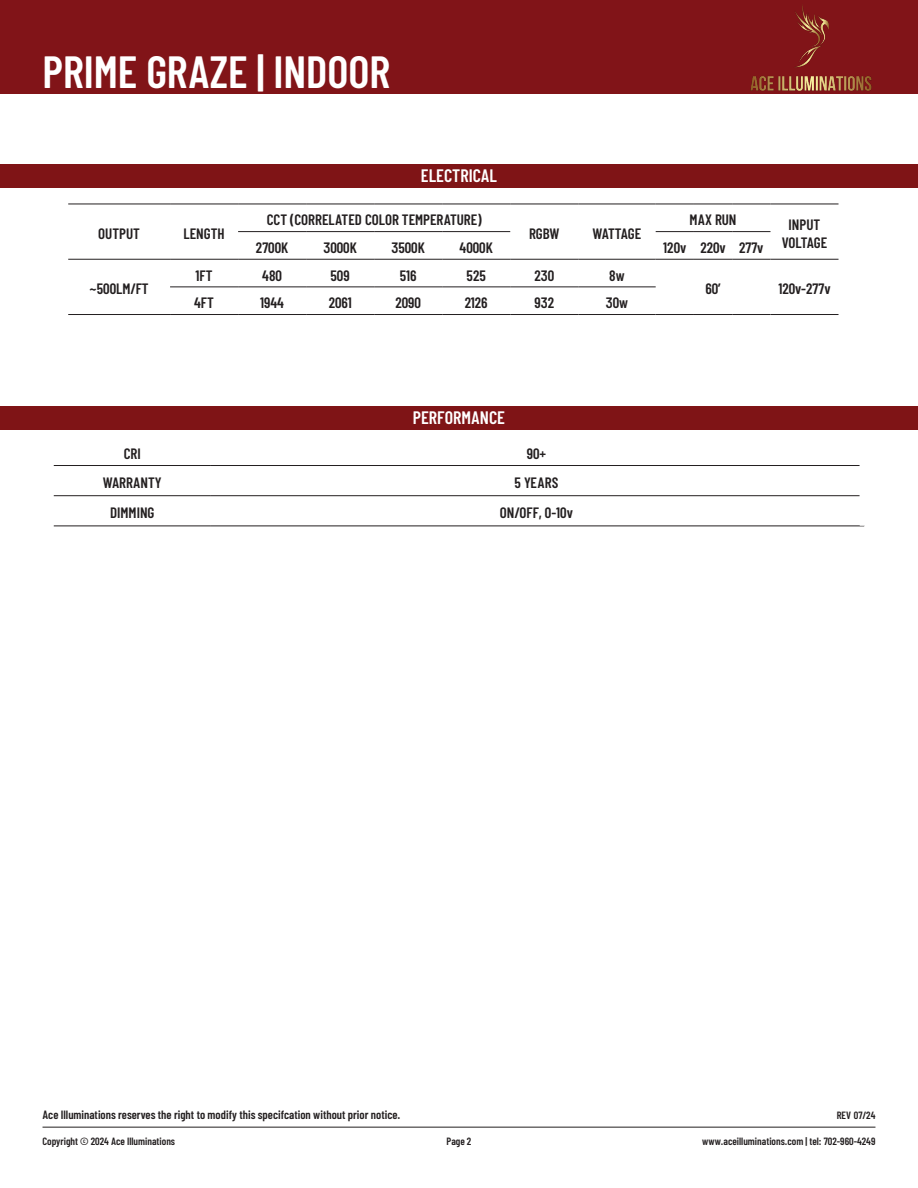
<style>
.page{position:relative;width:918px;height:1188px;background:#fff}
.page>*{position:absolute;margin:0;border:0;box-sizing:border-box;transform-origin:0 0}
.t1{font:600 45px "Barlow Condensed";color:#fff}
.Body_-_title{font:600 18px "Barlow Condensed";color:#fff}
.Table_-_data_-_black{font:600 15px "Barlow Condensed";color:#231f20}
.Table_-_data_number_-_black{font:600 15px "Barlow Condensed";color:#231f20}
.Table_-_subtitle_-_black{font:600 15px "Barlow Condensed";color:#231f20}
.Table_-_data_number_-_black-2{font:600 15px "Barlow Condensed";letter-spacing:-.03em;color:#231f20}
.t2{font:600 12px "Barlow Condensed";color:#231f20}
.t3{font:600 10.5px "Barlow Condensed";color:#231f20}
</style>
<div class="page">
<div style="left:0;top:0;width:918px;height:94px;background:#811418"></div>
<hr style="left:43px;top:1127px;width:832px;height:1px;background:#231f20">
<img style="left:750px;top:5px;width:122px;height:86px">
<div style="left:0;top:164px;width:918px;height:24px;background:#7f1416"></div>
<div style="left:0;top:406px;width:918px;height:24px;background:#7f1416"></div>
<hr style="left:54px;top:465px;width:157px;height:1px;background:#231f20">
<hr style="left:211px;top:465px;width:649px;height:1px;background:#231f20">
<hr style="left:54px;top:495px;width:157px;height:1px;background:#231f20">
<hr style="left:211px;top:495px;width:649px;height:1px;background:#231f20">
<hr style="left:54px;top:526px;width:157px;height:1px;background:#231f20">
<hr style="left:211px;top:526px;width:653px;height:1px;background:#231f20">
<hr style="left:238px;top:231px;width:68px;height:1px;background:#231f20">
<hr style="left:306px;top:231px;width:68px;height:1px;background:#231f20">
<hr style="left:374px;top:231px;width:68px;height:1px;background:#231f20">
<hr style="left:442px;top:231px;width:68px;height:1px;background:#231f20">
<hr style="left:656px;top:231px;width:38px;height:1px;background:#231f20">
<hr style="left:694px;top:231px;width:38px;height:1px;background:#231f20">
<hr style="left:732px;top:231px;width:38px;height:1px;background:#231f20">
<hr style="left:68px;top:259px;width:102px;height:1px;background:#231f20">
<hr style="left:170px;top:259px;width:68px;height:1px;background:#231f20">
<hr style="left:238px;top:259px;width:68px;height:1px;background:#231f20">
<hr style="left:306px;top:259px;width:68px;height:1px;background:#231f20">
<hr style="left:374px;top:259px;width:68px;height:1px;background:#231f20">
<hr style="left:442px;top:259px;width:68px;height:1px;background:#231f20">
<hr style="left:510px;top:259px;width:68px;height:1px;background:#231f20">
<hr style="left:578px;top:259px;width:78px;height:1px;background:#231f20">
<hr style="left:656px;top:259px;width:38px;height:1px;background:#231f20">
<hr style="left:694px;top:259px;width:38px;height:1px;background:#231f20">
<hr style="left:732px;top:259px;width:38px;height:1px;background:#231f20">
<hr style="left:770px;top:259px;width:69px;height:1px;background:#231f20">
<hr style="left:170px;top:287px;width:68px;height:1px;background:#231f20">
<hr style="left:238px;top:287px;width:68px;height:1px;background:#231f20">
<hr style="left:306px;top:287px;width:68px;height:1px;background:#231f20">
<hr style="left:374px;top:287px;width:68px;height:1px;background:#231f20">
<hr style="left:442px;top:287px;width:68px;height:1px;background:#231f20">
<hr style="left:510px;top:287px;width:68px;height:1px;background:#231f20">
<hr style="left:578px;top:287px;width:78px;height:1px;background:#231f20">
<hr style="left:68px;top:314px;width:102px;height:1px;background:#231f20">
<hr style="left:170px;top:314px;width:68px;height:1px;background:#231f20">
<hr style="left:238px;top:314px;width:68px;height:1px;background:#231f20">
<hr style="left:306px;top:314px;width:68px;height:1px;background:#231f20">
<hr style="left:374px;top:314px;width:68px;height:1px;background:#231f20">
<hr style="left:442px;top:314px;width:68px;height:1px;background:#231f20">
<hr style="left:510px;top:314px;width:68px;height:1px;background:#231f20">
<hr style="left:578px;top:314px;width:78px;height:1px;background:#231f20">
<hr style="left:656px;top:314px;width:38px;height:1px;background:#231f20">
<hr style="left:694px;top:314px;width:38px;height:1px;background:#231f20">
<hr style="left:732px;top:314px;width:38px;height:1px;background:#231f20">
<hr style="left:770px;top:314px;width:69px;height:1px;background:#231f20">
<hr style="left:68px;top:204px;width:102px;height:1px;background:#231f20">
<hr style="left:170px;top:204px;width:68px;height:1px;background:#231f20">
<hr style="left:238px;top:204px;width:68px;height:1px;background:#231f20">
<hr style="left:306px;top:204px;width:68px;height:1px;background:#231f20">
<hr style="left:374px;top:204px;width:68px;height:1px;background:#231f20">
<hr style="left:442px;top:204px;width:68px;height:1px;background:#231f20">
<hr style="left:510px;top:204px;width:68px;height:1px;background:#231f20">
<hr style="left:578px;top:204px;width:78px;height:1px;background:#231f20">
<hr style="left:656px;top:204px;width:38px;height:1px;background:#231f20">
<hr style="left:694px;top:204px;width:38px;height:1px;background:#231f20">
<hr style="left:732px;top:204px;width:38px;height:1px;background:#231f20">
<hr style="left:770px;top:204px;width:69px;height:1px;background:#231f20">
<h1 class="t1" style="left:43px;top:43px;width:349px">PRIME GRAZE | INDOOR</h1>
<p class="Body_-_title" style="left:421px;top:165px;width:78px">ELECTRICAL</p>
<p class="Table_-_data_-_black" style="left:98px;top:224px;width:43px">OUTPUT</p>
<p class="Table_-_data_-_black" style="left:184px;top:224px;width:43px">LENGTH</p>
<p class="Table_-_data_number_-_black" style="left:267px;top:211px;width:216px">CCT (CORRELATED COLOR TEMPERATURE)</p>
<p class="Table_-_subtitle_-_black" style="left:690px;top:211px;width:48px">MAX RUN</p>
<p class="Table_-_subtitle_-_black" style="left:789px;top:215px;width:33px">INPUT</p>
<p class="Table_-_subtitle_-_black" style="left:782px;top:233px;width:47px">VOLTAGE</p>
<p class="Table_-_data_number_-_black" style="left:529px;top:224px;width:32px">RGBW</p>
<p class="Table_-_data_number_-_black-2" style="left:593px;top:224px;width:50px">WATTAGE</p>
<p class="Table_-_data_number_-_black" style="left:256px;top:238px;width:34px">2700K</p>
<p class="Table_-_data_number_-_black" style="left:323px;top:238px;width:35px">3000K</p>
<p class="Table_-_data_number_-_black" style="left:392px;top:238px;width:35px">3500K</p>
<p class="Table_-_data_number_-_black" style="left:460px;top:238px;width:35px">4000K</p>
<p class="Table_-_subtitle_-_black" style="left:663px;top:238px;width:25px">120v</p>
<p class="Table_-_subtitle_-_black" style="left:700px;top:238px;width:27px">220v</p>
<p class="Table_-_subtitle_-_black" style="left:739px;top:238px;width:26px">277v</p>
<p class="Table_-_data_-_black" style="left:90px;top:280px;width:61px">~500LM/FT</p>
<p class="Table_-_data_-_black" style="left:196px;top:266px;width:18px">1FT</p>
<p class="Table_-_data_-_black" style="left:262px;top:266px;width:21px">480</p>
<p class="Table_-_data_-_black" style="left:331px;top:266px;width:21px">509</p>
<p class="Table_-_data_-_black" style="left:400px;top:266px;width:18px">516</p>
<p class="Table_-_data_-_black" style="left:467px;top:266px;width:21px">525</p>
<p class="Table_-_data_-_black" style="left:534px;top:266px;width:21px">230</p>
<p class="Table_-_data_-_black" style="left:609px;top:266px;width:17px">8w</p>
<p class="Table_-_data_-_black" style="left:194px;top:293px;width:21px">4FT</p>
<p class="Table_-_data_-_black" style="left:260px;top:293px;width:25px">1944</p>
<p class="Table_-_data_-_black" style="left:329px;top:293px;width:24px">2061</p>
<p class="Table_-_data_-_black" style="left:395px;top:293px;width:27px">2090</p>
<p class="Table_-_data_-_black" style="left:465px;top:293px;width:24px">2126</p>
<p class="Table_-_data_-_black" style="left:534px;top:293px;width:21px">932</p>
<p class="Table_-_data_-_black" style="left:606px;top:293px;width:24px">30w</p>
<p class="Body_-_title" style="left:413px;top:407px;width:94px">PERFORMANCE</p>
<p class="Table_-_data_-_black" style="left:124px;top:445px;width:19px">CRI</p>
<p class="Table_-_data_number_-_black" style="left:527px;top:445px;width:21px">90+</p>
<p class="Table_-_data_-_black" style="left:103px;top:473px;width:60px">WARRANTY</p>
<p class="Table_-_data_number_-_black" style="left:515px;top:473px;width:45px">5 YEARS</p>
<p class="Table_-_data_-_black" style="left:110px;top:504px;width:46px">DIMMING</p>
<p class="Table_-_data_number_-_black" style="left:500px;top:504px;width:75px">ON/OFF, 0-10v</p>
<p class="Table_-_data_-_black" style="left:705px;top:280px;width:17px">60’</p>
<p class="Table_-_data_-_black" style="left:778px;top:280px;width:54px">120v-277v</p>
<p class="t2" style="left:43px;top:1108px;width:359px">Ace Illuminations reserves the right to modify this specifcation without prior notice.</p>
<p class="t3" style="left:837px;top:1109px;width:40px">REV 07/24</p>
<p class="t3" style="left:43px;top:1135px;width:134px">Copyright © 2024 Ace Illuminations</p>
<p class="t3" style="left:447px;top:1135px;width:26px">Page 2</p>
<p class="t3" style="left:702px;top:1135px;width:175px">www.aceilluminations.com | tel: 702-960-4249</p>
</div>
